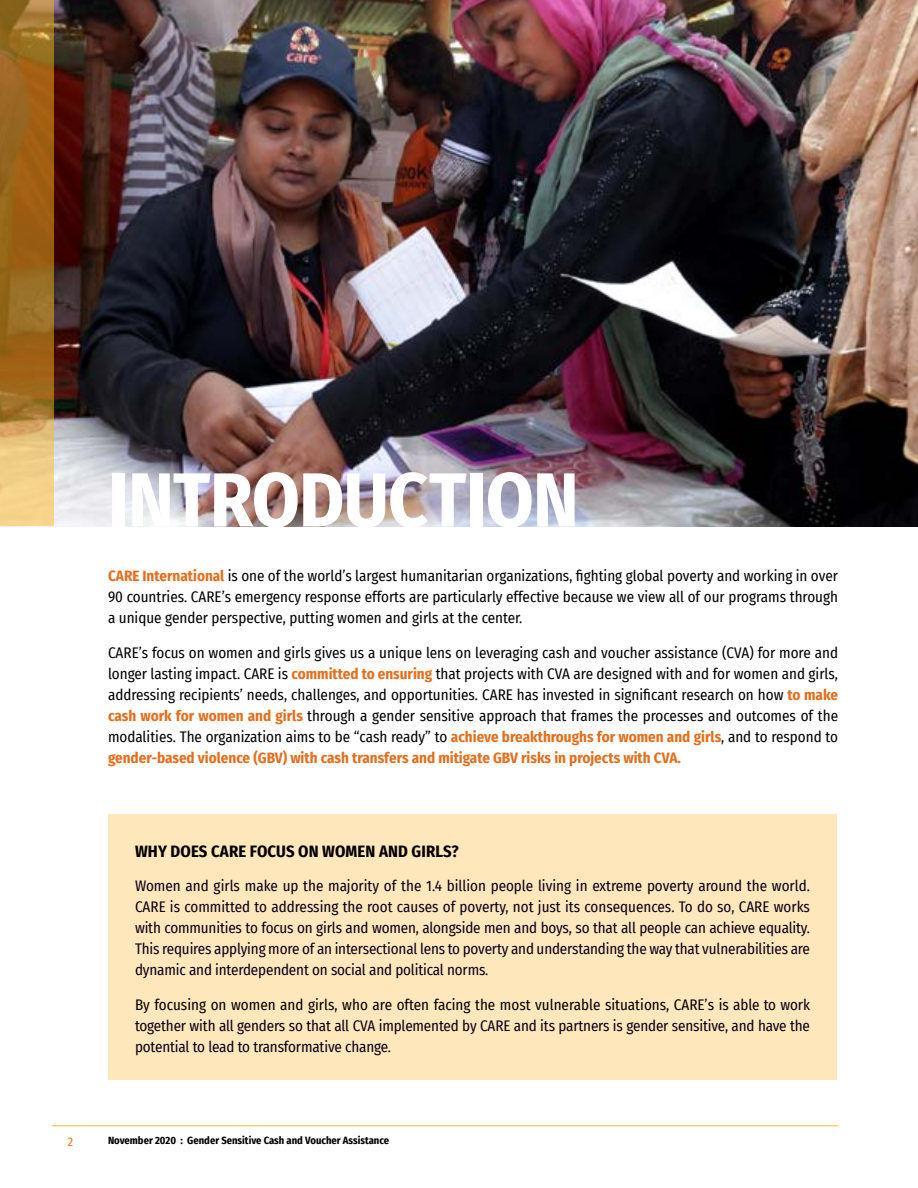
<style>
.page{position:relative;width:918px;height:1188px;background:#fff}
.page>*{position:absolute;margin:0;border:0;box-sizing:border-box;transform-origin:0 0}
.t1{font:700 76.5px "Fira Sans Condensed";letter-spacing:-.01em;color:#fff}
.t2{font:700 16.5px "Fira Sans Condensed";letter-spacing:.01em;color:#000}
.t3{font:15px/21px "Fira Sans Condensed";color:#000;text-align:justify}
.t4{font:15px/21px "Fira Sans Condensed";letter-spacing:-.01em;color:#090015;text-align:justify}
.t5{font:12px "Fira Sans Condensed";color:#e36f1e}
.t6{font:700 10.5px "Fira Sans Condensed";color:#000}
.s1{font-weight:700;color:#e36f1e}
.s2{color:#000}
</style>
<div class="page">
<img style="left:54px;top:0;width:864px;height:526px">
<svg style="left:0;top:0;width:54px;height:526px;background:#ac7a31"></svg>
<hr style="left:52px;top:1125px;width:786px;height:1px;background:#fdb924">
<div style="left:108px;top:814px;width:729px;height:266px;background:#ffe7bc"></div>
<h1 class="t1" style="left:108px;top:436px;width:472px">INTRODUCTION</h1>
<p class="t3" style="left:108px;top:565px;width:732px"><span class="s1">CARE International</span> is one of the world’s largest humanitarian organizations, fighting global poverty and working in over 90 countries. CARE’s emergency response efforts are particularly effective because we view all of our programs through a unique gender perspective, putting women and girls at the center.</p>
<p class="t3" style="left:108px;top:642px;width:732px">CARE’s focus on women and girls gives us a unique lens on leveraging cash and voucher assistance (CVA) for more and longer lasting impact. CARE is <span class="s1">committed to ensuring</span> that projects with CVA are designed with and for women and girls, addressing recipients’ needs, challenges, and opportunities. CARE has invested in significant research on how <span class="s1">to make cash work for women and girls</span> through a gender sensitive approach that frames the processes and outcomes of the modalities. The organization aims to be “cash ready” to <span class="s1">achieve breakthroughs for women and girls</span>, and to respond to <span class="s1">gender-based violence (GBV) with cash transfers and mitigate GBV risks in projects with CVA.</span></p>
<p class="t2" style="left:135px;top:837px;width:325px">WHY DOES CARE FOCUS ON WOMEN AND GIRLS?</p>
<p class="t4" style="left:135px;top:875px;width:677px">Women and girls make up the majority of the 1.4 billion people living in extreme poverty around the world.<br>CARE is committed to addressing the root causes of poverty, not just its consequences. To do so, CARE works with communities to focus on girls and women, alongside men and boys, so that all people can achieve equality.<br>This requires applying more of an intersectional lens to poverty and understanding the way that vulnerabilities are dynamic and interdependent on social and political norms.</p>
<p class="t4" style="left:135px;top:994px;width:677px"><span class="s2">By focusing on women and girls, who are often facing the most vulnerable situations, CARE’s is</span> able to work together with all genders so that all CVA implemented by CARE and its partners is gender sensitive, and have the potential to lead to transformative change.</p>
<p class="t5" style="left:68px;top:1133px;width:7px">2</p>
<p class="t6" style="left:108px;top:1132px;width:283px">November 2020 : Gender Sensitive Cash and Voucher Assistance</p>
</div>
